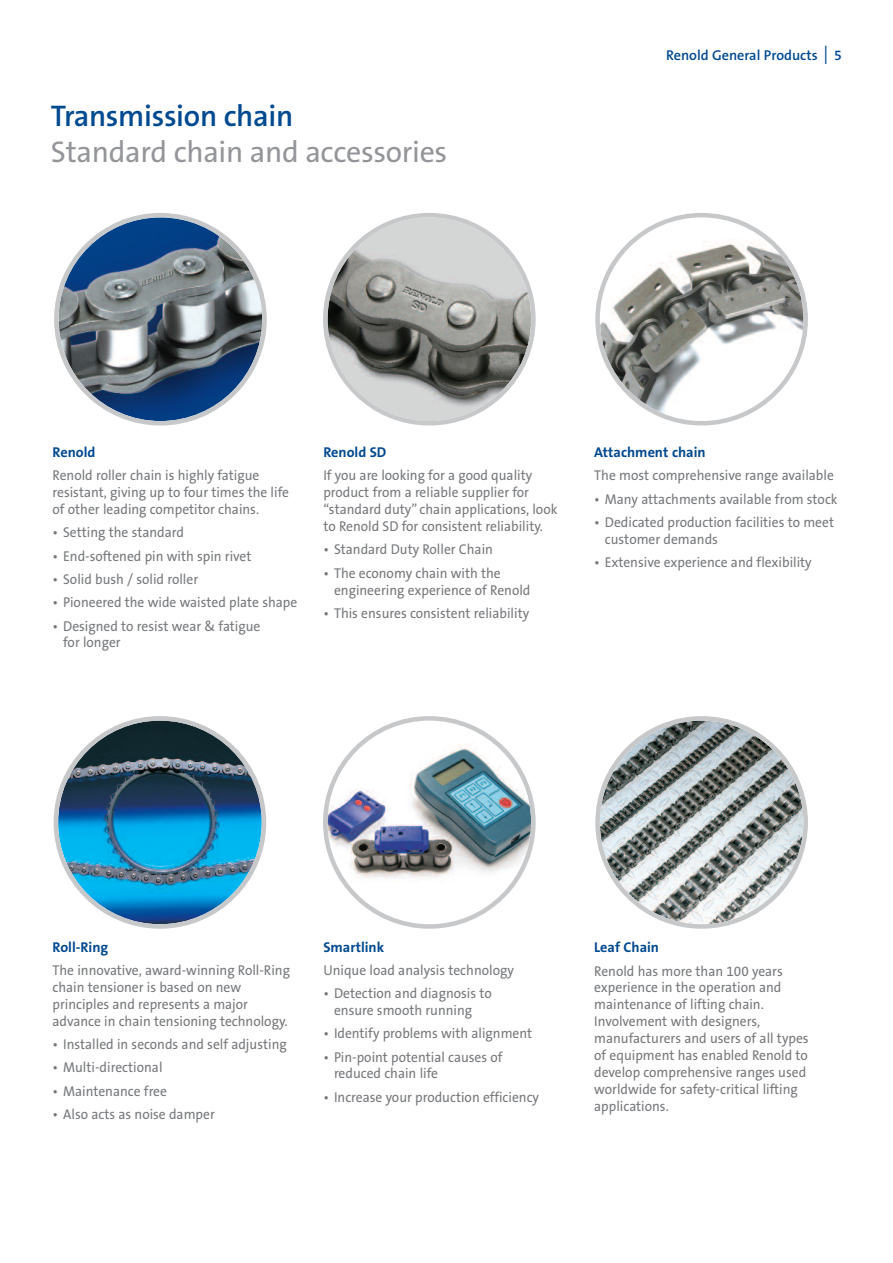
<style>
.page{position:relative;width:893px;height:1263px;background:#fff}
.page>*{position:absolute;margin:0;border:0;box-sizing:border-box;transform-origin:0 0}
.t1{font:30px "The Sans B5 Plain";letter-spacing:-.01em;color:#939598}
.t2{font:600 30px "The Sans B6";letter-spacing:-.01em;color:#014990}
.t3{font:14.25px/16.8px "The Sans B5 Plain";color:#76787b;scale:.95 1}
.t4{font:700 14.25px "The Sans B7";color:#014990}
.t5{font:600 14.25px "The Sans B6";color:#014990}
.s1{font-size:27px}
</style>
<div class="page">
<img style="left:54px;top:716px;width:212px;height:213px">
<svg style="left:54px;top:213px;width:213px;height:212px"></svg>
<svg style="left:323px;top:213px;width:213px;height:212px"></svg>
<svg style="left:595px;top:213px;width:213px;height:212px"></svg>
<img style="left:323px;top:716px;width:213px;height:213px">
<img style="left:595px;top:716px;width:213px;height:213px">
<h1 class="t2" style="left:51px;top:100px;width:244px">Transmission chain</h1>
<h1 class="t1" style="left:51px;top:136px;width:398px">Standard chain and accessories</h1>
<p class="t5" style="left:666px;top:47px;width:177px">Renold General Products <span class="s1">I</span> 5</p>
<p class="t4" style="left:53px;top:445px;width:44px">Renold</p>
<p class="t3" style="left:53px;top:468px;width:250px">Renold roller chain is highly fatigue resistant, giving up to four times the life of other leading competitor chains.</p>
<p class="t3" style="left:53px;top:525px;width:140px">• Setting the standard</p>
<p class="t3" style="left:53px;top:548px;width:211px">• End-softened pin with spin rivet</p>
<p class="t3" style="left:53px;top:571px;width:155px">• Solid bush / solid roller</p>
<p class="t3" style="left:53px;top:594px;width:259px">• Pioneered the wide waisted plate shape</p>
<p class="t3" style="left:63px;top:618px;width:209px;text-indent:-11px">• Designed to resist wear &amp; fatigue for longer</p>
<p class="t4" style="left:323px;top:445px;width:65px">Renold SD</p>
<p class="t3" style="left:323px;top:468px;width:248px">If you are looking for a good quality product from a reliable supplier for “standard duty” chain applications, look to Renold SD for consistent reliability.</p>
<p class="t3" style="left:323px;top:542px;width:180px">• Standard Duty Roller Chain</p>
<p class="t3" style="left:334px;top:565px;width:208px;text-indent:-11px">• The economy chain with the engineering experience of Renold</p>
<p class="t3" style="left:323px;top:605px;width:218px">• This ensures consistent reliability</p>
<p class="t4" style="left:594px;top:445px;width:113px">Attachment chain</p>
<p class="t3" style="left:594px;top:468px;width:254px">The most comprehensive range available</p>
<p class="t3" style="left:594px;top:491px;width:258px">• Many attachments available from stock</p>
<p class="t3" style="left:605px;top:514px;width:243px;text-indent:-11px">• Dedicated production facilities to meet customer demands</p>
<p class="t3" style="left:594px;top:554px;width:230px">• Extensive experience and flexibility</p>
<p class="t4" style="left:53px;top:940px;width:57px">Roll-Ring</p>
<p class="t3" style="left:53px;top:962px;width:252px">The innovative, award-winning Roll-Ring chain tensioner is based on new principles and represents a major advance in chain tensioning technology.</p>
<p class="t3" style="left:53px;top:1036px;width:248px">• Installed in seconds and self adjusting</p>
<p class="t3" style="left:53px;top:1059px;width:117px">• Multi-directional</p>
<p class="t3" style="left:53px;top:1083px;width:122px">• Maintenance free</p>
<p class="t3" style="left:53px;top:1106px;width:172px">• Also acts as noise damper</p>
<p class="t4" style="left:323px;top:939px;width:62px">Smartlink</p>
<p class="t3" style="left:323px;top:962px;width:202px">Unique load analysis technology</p>
<p class="t3" style="left:334px;top:985px;width:168px;text-indent:-11px">• Detection and diagnosis to ensure smooth running</p>
<p class="t3" style="left:323px;top:1025px;width:221px">• Identify problems with alignment</p>
<p class="t3" style="left:334px;top:1049px;width:179px;text-indent:-11px">• Pin-point potential causes of reduced chain life</p>
<p class="t3" style="left:323px;top:1089px;width:229px">• Increase your production efficiency</p>
<p class="t4" style="left:594px;top:940px;width:66px">Leaf Chain</p>
<p class="t3" style="left:594px;top:963px;width:227px">Renold has more than 100 years experience in the operation and maintenance of lifting chain.<br>Involvement with designers, manufacturers and users of all types of equipment has enabled Renold to develop comprehensive ranges used worldwide for safety-critical lifting applications.</p>
</div>
